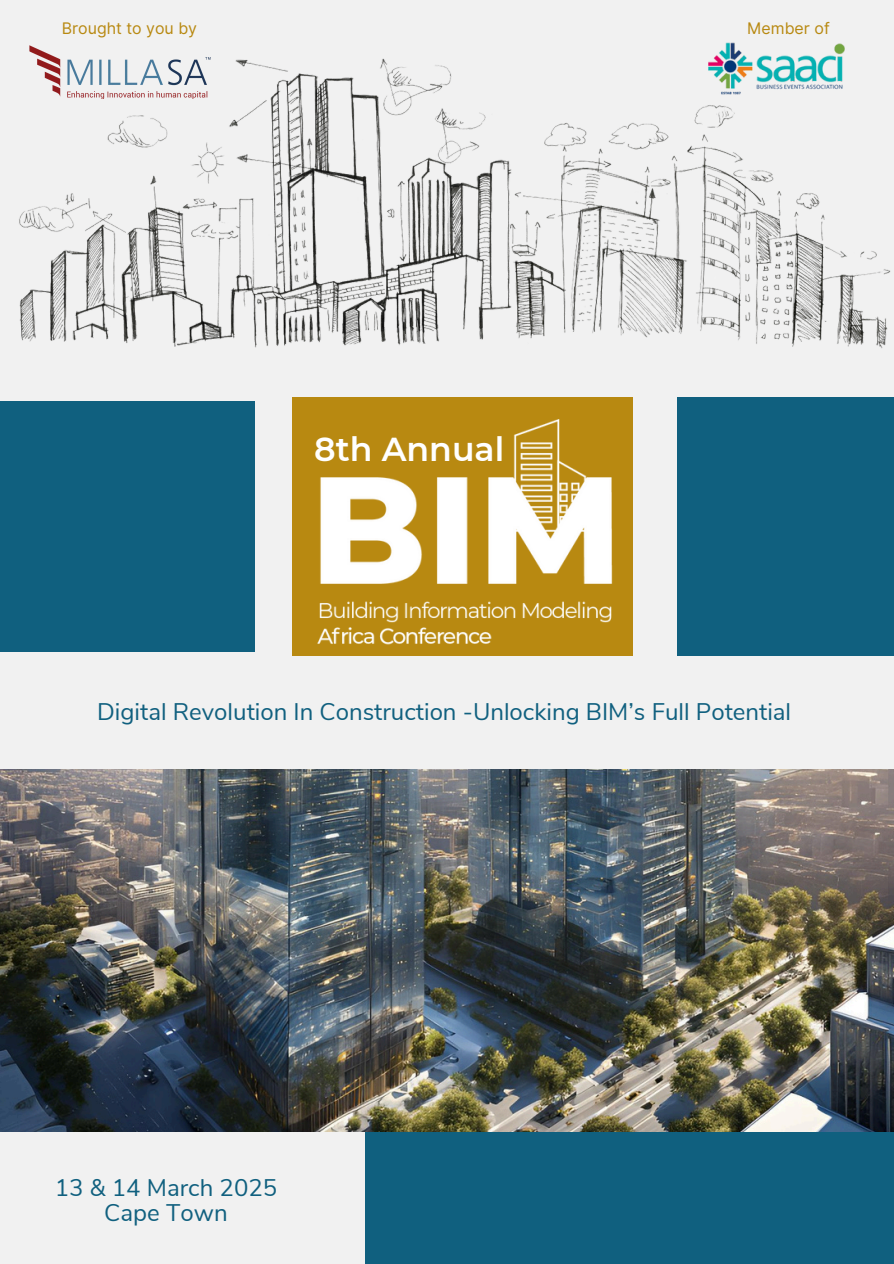
<style>
.page{position:relative;width:894px;height:1264px;background:#fff}
.page>*{position:absolute;margin:0;border:0;box-sizing:border-box;transform-origin:0 0}
.t1{font:600 33.15px "Montserrat";color:#fff}
.t2{font:24px/25.8px "Nunito Sans";color:#10607f;text-align:center}
.t3{font:15.9px "Inter";color:#b88911}
</style>
<div class="page">
<div style="left:0;top:0;width:893px;height:1263px;background:#f1f1f1"></div>
<div style="left:292px;top:397px;width:340px;height:258px;background:#b88911"></div>
<img style="left:317px;top:401px;width:316px;height:251px">
<img style="left:19px;top:58px;width:872px;height:290px">
<div style="left:0;top:401px;width:254px;height:250px;background:#10607f"></div>
<div style="left:677px;top:397px;width:216px;height:258px;background:#10607f"></div>
<div style="left:365px;top:1132px;width:528px;height:131px;background:#10607f"></div>
<img style="left:0;top:769px;width:893px;height:362px">
<img style="left:29px;top:45px;width:182px;height:54px">
<img style="left:689px;top:42px;width:174px;height:57px">
<h2 class="t3" style="left:62px;top:19px;width:137px">Brought to you by</h2>
<p class="t3" style="left:746px;top:19px;width:84px">Member of</p>
<p class="t1" style="left:314px;top:428px;width:191px">8th Annual</p>
<p class="t2" style="left:97px;top:699px;width:695px">Digital Revolution In Construction -Unlocking BIM’s Full Potential</p>
<p class="t2" style="left:55px;top:1174px;width:224px">13 &amp; 14 March 2025<br>Cape Town</p>
</div>
